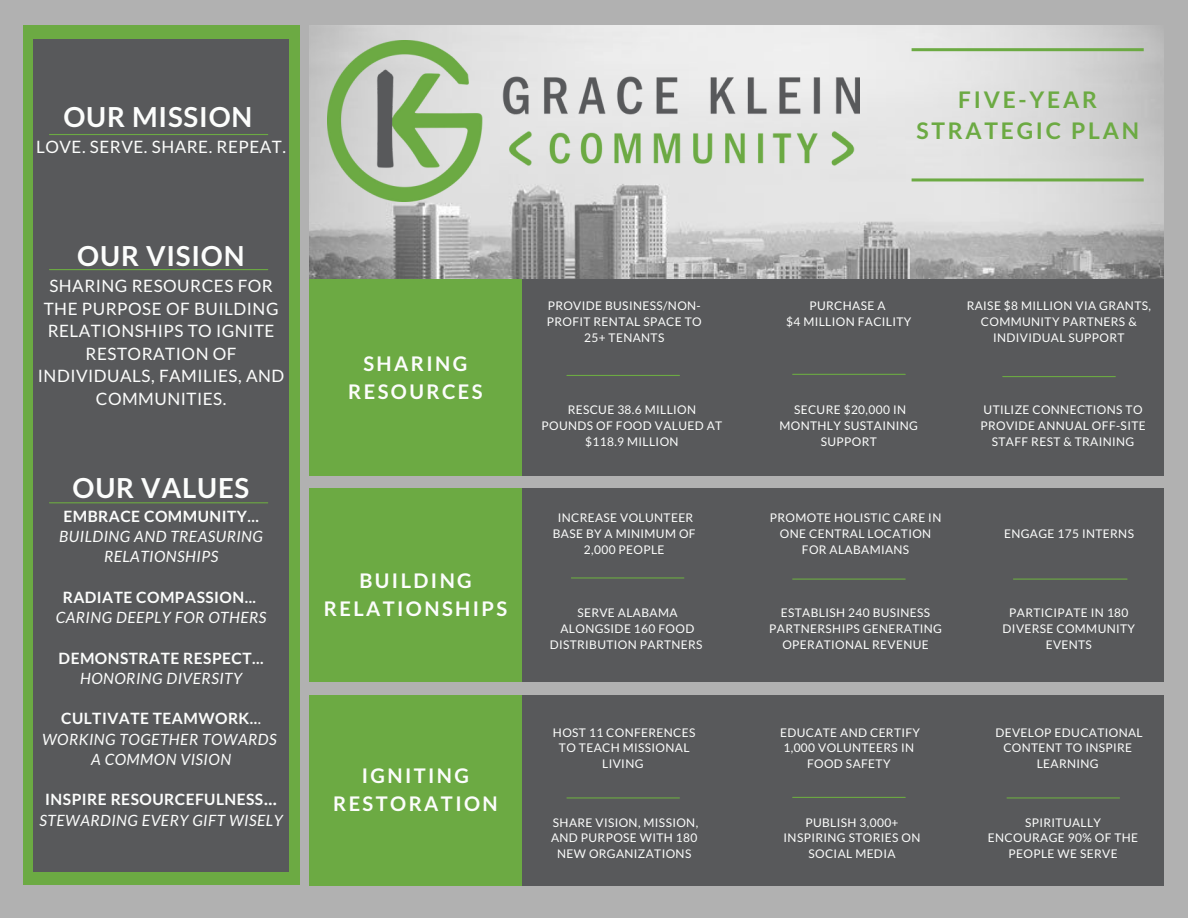
<style>
.page{position:relative;width:1188px;height:918px;background:#b1b1b1}
.page>*{position:absolute;margin:0;border:0;box-sizing:border-box;transform-origin:0 0}
.t1{font:700 27.6px "Lato";letter-spacing:.03em;color:#fcfdfc}
.t2{font:700 22.8px/31.5px "Lato";letter-spacing:.12em;color:#6caa43;text-align:center}
.t3{font:700 20.1px/28.2px "Lato";letter-spacing:.12em;color:#fcfdfc;text-align:center}
.t4{font:17.1px/22.5px "Lato";letter-spacing:.03em;color:#fcfdfc;text-align:center}
.t5{font:italic 15.6px/20.2px "Lato";letter-spacing:.03em;color:#fcfdfc;text-align:center}
.t6{font:700 15.6px/20.2px "Lato";letter-spacing:.03em;color:#fcfdfc;text-align:center}
.t7{font:12px/15.9px "Lato";letter-spacing:.03em;color:#fcfdfc;text-align:center}
.s1{font-weight:700;font-style:normal}
.s2{font-weight:400;font-style:italic}
.s3{font-style:normal}
.s4{font-family:"Noto Sans Gurmukhi";font-weight:700;font-style:normal}
</style>
<div class="page">
<div style="left:309px;top:488px;width:213px;height:194px;background:#6caa43"></div>
<div style="left:522px;top:488px;width:641px;height:194px;background:#58595b"></div>
<div style="left:522px;top:695px;width:641px;height:190px;background:#58595b"></div>
<div style="left:309px;top:695px;width:213px;height:190px;background:#6caa43"></div>
<img style="left:309px;top:25px;width:854px;height:254px">
<div style="left:309px;top:279px;width:213px;height:197px;background:#6caa43"></div>
<div style="left:522px;top:279px;width:641px;height:197px;background:#58595b"></div>
<hr style="left:912px;top:48px;width:232px;height:3px;background:#6caa43">
<hr style="left:912px;top:178px;width:232px;height:3px;background:#6caa43">
<img style="left:328px;top:41px;width:532px;height:161px">
<div style="left:23px;top:25px;width:277px;height:860px;background:#6caa43"></div>
<div style="left:33px;top:40px;width:256px;height:832px;background:#58595b"></div>
<hr style="left:50px;top:502px;width:218px;height:1px;background:#6caa43">
<hr style="left:50px;top:269px;width:218px;height:1px;background:#6caa43">
<hr style="left:50px;top:134px;width:218px;height:1px;background:#6caa43">
<hr style="left:567px;top:375px;width:112px;height:1px;background:#6caa43">
<hr style="left:793px;top:374px;width:112px;height:1px;background:#6caa43">
<hr style="left:1003px;top:376px;width:112px;height:1px;background:#6caa43">
<hr style="left:571px;top:577px;width:113px;height:2px;background:#6caa43">
<hr style="left:793px;top:579px;width:112px;height:1px;background:#6caa43">
<hr style="left:1013px;top:579px;width:114px;height:1px;background:#6caa43">
<hr style="left:567px;top:797px;width:112px;height:2px;background:#6caa43">
<hr style="left:793px;top:797px;width:112px;height:1px;background:#6caa43">
<hr style="left:1007px;top:797px;width:113px;height:2px;background:#6caa43">
<p class="t1" style="left:63px;top:100px;width:191px">OUR MISSION</p>
<p class="t4" style="left:36px;top:135px;width:251px">LOVE. SERVE. SHARE. REPEAT.</p>
<p class="t1" style="left:77px;top:239px;width:169px">OUR VISION</p>
<p class="t4" style="left:38px;top:274px;width:248px">SHARING RESOURCES FOR<br>THE PURPOSE OF BUILDING<br>RELATIONSHIPS TO IGNITE<br>RESTORATION OF<br>INDIVIDUALS, FAMILIES, AND<br>COMMUNITIES.</p>
<p class="t1" style="left:73px;top:471px;width:178px">OUR VALUES</p>
<p class="t5" style="left:59px;top:506px;width:205px"><span class="s1">EMBRACE COMMUNITY...<br></span>BUILDING AND TREASURING<br>RELATIONSHIPS</p>
<p class="t6" style="left:63px;top:587px;width:195px">RADIATE COMPASSION...</p>
<p class="t5" style="left:56px;top:607px;width:212px">CARING DEEPLY FOR OTHERS</p>
<p class="t6" style="left:59px;top:647px;width:207px">DEMONSTRATE RESPECT...<br><span class="s2">HONORING DIVERSITY</span></p>
<p class="t5" style="left:42px;top:708px;width:236px"><span class="s1">CULTIVATE TEAMWORK..</span><span class="s3">.<br></span>WORKING TOGETHER TOWARDS</p>
<p class="t5" style="left:91px;top:749px;width:142px">A COMMON VISION</p>
<p class="t5" style="left:40px;top:789px;width:245px"><span class="s1">INSPIRE RESOURCEFULNESS</span><span class="s4">…<br></span>STEWARDING EVERY GIFT WISELY</p>
<p class="t2" style="left:916px;top:83px;width:224px">FIVE-YEAR<br>STRATEGIC PLAN</p>
<p class="t3" style="left:348px;top:349px;width:136px">SHARING<br>RESOURCES</p>
<p class="t3" style="left:324px;top:566px;width:185px">BUILDING<br>RELATIONSHIPS</p>
<p class="t3" style="left:333px;top:761px;width:166px">IGNITING<br>RESTORATION</p>
<p class="t7" style="left:547px;top:298px;width:156px">PROVIDE BUSINESS/NON-<br>PROFIT RENTAL SPACE TO<br>25+ TENANTS</p>
<p class="t7" style="left:542px;top:401px;width:182px">RESCUE 38.6 MILLION<br>POUNDS OF FOOD VALUED AT $118.9 MILLION</p>
<p class="t7" style="left:553px;top:510px;width:144px">INCREASE VOLUNTEER<br>BASE BY A MINIMUM OF<br>2,000 PEOPLE</p>
<p class="t7" style="left:550px;top:605px;width:154px">SERVE ALABAMA<br>ALONGSIDE 160 FOOD<br>DISTRIBUTION PARTNERS</p>
<p class="t7" style="left:809px;top:298px;width:78px">PURCHASE A</p>
<p class="t7" style="left:786px;top:314px;width:127px">$4 MILLION FACILITY</p>
<p class="t7" style="left:967px;top:298px;width:186px">RAISE $8 MILLION VIA GRANTS,<br>COMMUNITY PARTNERS &amp;<br>INDIVIDUAL SUPPORT</p>
<p class="t7" style="left:780px;top:401px;width:140px">SECURE $20,000 IN<br>MONTHLY SUSTAINING<br>SUPPORT</p>
<p class="t7" style="left:981px;top:401px;width:167px">UTILIZE CONNECTIONS TO<br>PROVIDE ANNUAL OFF-SITE<br>STAFF REST &amp; TRAINING</p>
<p class="t7" style="left:770px;top:510px;width:173px">PROMOTE HOLISTIC CARE IN<br>ONE CENTRAL LOCATION<br>FOR ALABAMIANS</p>
<p class="t7" style="left:769px;top:605px;width:174px">ESTABLISH 240 BUSINESS<br>PARTNERSHIPS GENERATING<br>OPERATIONAL REVENUE</p>
<p class="t7" style="left:1004px;top:525px;width:131px">ENGAGE 175 INTERNS</p>
<p class="t7" style="left:1003px;top:605px;width:134px">PARTICIPATE IN 180<br>DIVERSE COMMUNITY<br>EVENTS</p>
<p class="t7" style="left:553px;top:724px;width:144px">HOST 11 CONFERENCES<br>TO TEACH MISSIONAL<br>LIVING</p>
<p class="t7" style="left:995px;top:724px;width:149px">DEVELOP EDUCATIONAL<br>CONTENT TO INSPIRE<br>LEARNING</p>
<p class="t7" style="left:780px;top:724px;width:142px">EDUCATE AND CERTIFY<br>1,000 VOLUNTEERS IN<br>FOOD SAFETY</p>
<p class="t7" style="left:551px;top:814px;width:149px">SHARE VISION, MISSION,<br>AND PURPOSE WITH 180<br>NEW ORGANIZATIONS</p>
<p class="t7" style="left:784px;top:814px;width:138px">PUBLISH 3,000+<br>INSPIRING STORIES ON<br>SOCIAL MEDIA</p>
<p class="t7" style="left:988px;top:814px;width:152px">SPIRITUALLY<br>ENCOURAGE 90% OF THE<br>PEOPLE WE SERVE</p>
</div>
